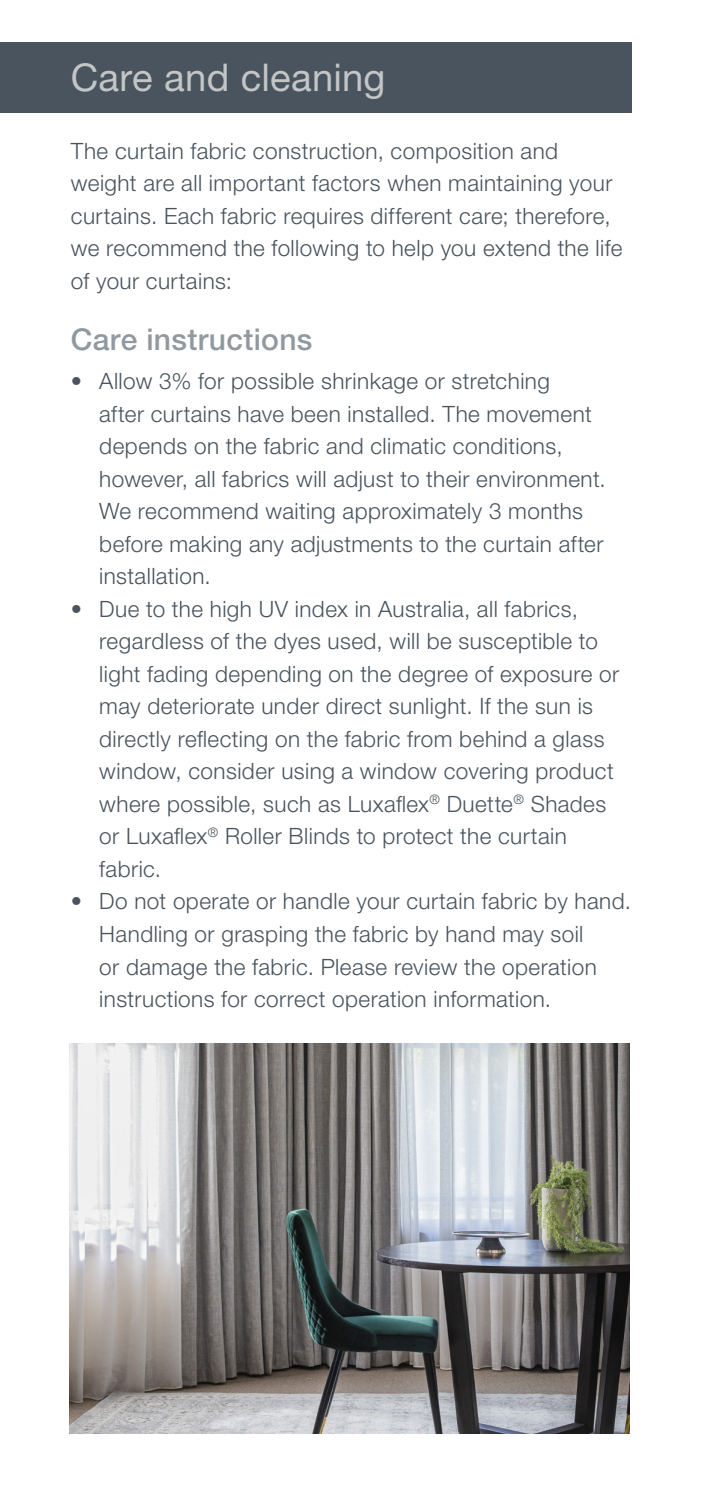
<style>
.page{position:relative;width:702px;height:1489px;background:#fff}
.page>*{position:absolute;margin:0;border:0;box-sizing:border-box;transform-origin:0 0}
.PRODUCT_NAMES{font:38.25px "Helvetica Neue LT Std";letter-spacing:.005em;color:#c3c5c6}
.SUB_HEAD_STYLE1{font:500 30px "Helvetica Neue LT Std";letter-spacing:.01em;color:#9199a0}
.COPY{font:300 22.5px/32.5px "Helvetica Neue LT Std";letter-spacing:.02em;color:#49545e}
</style>
<div class="page">
<div style="left:0;top:42px;width:631px;height:70px;background:#49545e"></div>
<img style="left:70px;top:1043px;width:560px;height:389px">
<p class="PRODUCT_NAMES" style="left:71px;top:54px;width:316px">Care and cleaning</p>
<p class="COPY" style="left:71px;top:134px;width:553px">The curtain fabric construction, composition and weight are all important factors when maintaining your curtains. Each fabric requires different care; therefore, we recommend the following to help you extend the life of your curtains:</p>
<p class="SUB_HEAD_STYLE1" style="left:71px;top:321px;width:243px">Care instructions</p>
<p class="COPY" style="left:99px;top:364px;width:508px;text-indent:-28px">• Allow 3% for possible shrinkage or stretching<br>after curtains have been installed. The movement depends on the fabric and climatic conditions, however, all fabrics will adjust to their environment.<br>We recommend waiting approximately 3 months before making any adjustments to the curtain after installation.</p>
<p class="COPY" style="left:99px;top:592px;width:521px;text-indent:-28px">• Due to the high UV index in Australia, all fabrics, regardless of the dyes used, will be susceptible to light fading depending on the degree of exposure or may deteriorate under direct sunlight. If the sun is directly reflecting on the fabric from behind a glass window, consider using a window covering product where possible, such as Luxaflex<sup>®</sup> Duette<sup>®</sup> Shades or Luxaflex<sup>®</sup> Roller Blinds to protect the curtain fabric.</p>
<p class="COPY" style="left:99px;top:884px;width:533px;text-indent:-28px">• Do not operate or handle your curtain fabric by hand.<br>Handling or grasping the fabric by hand may soil<br>or damage the fabric. Please review the operation instructions for correct operation information.</p>
</div>
